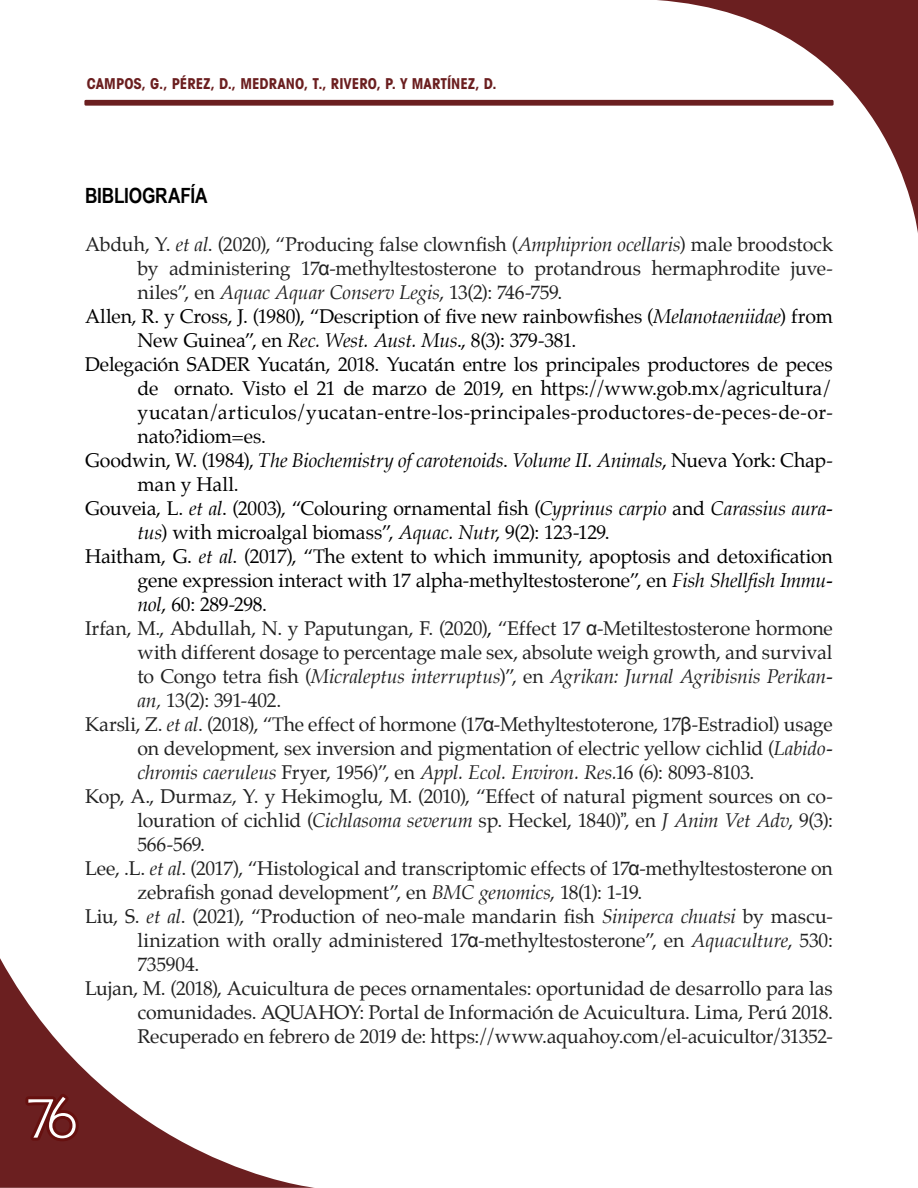
<style>
.page{position:relative;width:918px;height:1188px;background:#fff}
.page>*{position:absolute;margin:0;border:0;box-sizing:border-box;transform-origin:0 0}
.t1{font:60px "Martin Got URWT Ligh";color:#fff}
.t2{font:700 21px "Arial Narrow";letter-spacing:-.01em;color:#000}
.t3{font:19.5px "Palatino";letter-spacing:-.01em;color:#222}
.t4{font:19.5px "Palatino";letter-spacing:-.005em;color:#000}
.t5{font:italic 19.5px "Palatino";letter-spacing:-.005em;color:#222}
.t6{font:italic 19.5px "Palatino";letter-spacing:-.01em;color:#000}
.t7{font:19.5px "Palatino";letter-spacing:.025em;color:#000}
.t8{font:700 condensed 15px "Avant Garde";color:#6b1f20}
.s1{font-style:italic}
.s2{font-family:"Arial"}
.s3{font-style:normal}
.s4{color:#000}
</style>
<div class="page">
<svg style="left:0;top:958px;width:315px;height:230px"></svg>
<div style="left:84px;top:100px;width:750px;height:6px;background:#6b1f20;border-radius:2px"></div>
<svg style="left:22px;top:1088px;width:61px;height:57px;background:#681818"></svg>
<svg style="left:656px;top:0;width:261px;height:227px"></svg>
<svg style="left:917px;top:0;width:1px;height:233px"></svg>
<p class="t8" style="left:87px;top:74px;width:411px">CAMPOS, G., PÉREZ, D., MEDRANO, T., RIVERO, P. Y MARTÍNEZ, D.</p>
<p class="t2" style="left:85px;top:179px;width:124px">BIBLIOGRAFÍA</p>
<p class="t3" style="left:85px;top:228px;width:749px">Abduh, Y. <span class="s1">et al</span>. (2020), “Producing false clownfish (<span class="s1">Amphiprion ocellaris</span>) male broodstock</p>
<p class="t3" style="left:138px;top:252px;width:697px">by administering 17<span class="s2">α</span>-methyltestosterone to protandrous hermaphrodite juve-</p>
<p class="t3" style="left:138px;top:276px;width:426px">niles”, en <span class="s1">Aquac Aquar Conserv Legis</span>, 13(2): 746-759.</p>
<p class="t4" style="left:85px;top:300px;width:749px">Allen, R. y Cross, J. (1980), “Description of five new rainbowfishes (<span class="s1">Melanotaeniidae</span>) from</p>
<p class="t4" style="left:138px;top:324px;width:441px">New Guinea”, en <span class="s1">Rec. West. Aust. Mus</span>., 8(3): 379-381.</p>
<p class="t4" style="left:85px;top:348px;width:749px">Delegación SADER Yucatán, 2018. Yucatán entre los principales productores de peces</p>
<p class="t4" style="left:138px;top:372px;width:697px">de ornato. Visto el 21 de marzo de 2019, en https://www.gob.mx/agricultura/</p>
<p class="t7" style="left:138px;top:396px;width:697px">yucatan/articulos/yucatan-entre-los-principales-productores-de-peces-de-or-</p>
<p class="t4" style="left:138px;top:420px;width:130px">nato?idiom=es.</p>
<p class="t6" style="left:85px;top:444px;width:749px"><span class="s3">Goodwin, W. (1984),</span> The Biochemistry of carotenoids<span class="s3">.</span> Volume II. Animals<span class="s3">, Nueva York: Chap-</span></p>
<p class="t4" style="left:138px;top:468px;width:103px">man y Hall.</p>
<p class="t4" style="left:85px;top:492px;width:749px">Gouveia, L. <span class="s1">et al</span>. (2003), “Colouring ornamental fish (<span class="s1">Cyprinus carpio</span> and <span class="s1">Carassius aura-</span></p>
<p class="t4" style="left:138px;top:516px;width:474px"><span class="s1">tus</span>) with microalgal biomass”, <span class="s1">Aquac. Nutr</span>, 9(2): 123-129.</p>
<p class="t4" style="left:85px;top:540px;width:749px">Haitham, G. <span class="s1">et al</span>. (2017), “The extent to which immunity, apoptosis and detoxification</p>
<p class="t4" style="left:138px;top:564px;width:697px">gene expression interact with 17 alpha-methyltestosterone”, en <span class="s1">Fish Shellfish Immu-</span></p>
<p class="t4" style="left:138px;top:588px;width:131px"><span class="s1">nol</span>, 60: 289-298.</p>
<p class="t3" style="left:85px;top:612px;width:749px">Irfan, M., Abdullah, N. y Paputungan, F. (2020)<span class="s4">,</span> “Effect 17 <span class="s2">α</span>-Metiltestosterone hormone</p>
<p class="t3" style="left:138px;top:636px;width:697px">with different dosage to percentage male sex, absolute weigh growth, and survival</p>
<p class="t5" style="left:138px;top:660px;width:697px"><span class="s3">to Congo tetra fish (</span>Micraleptus interruptus<span class="s3">)”, en</span> Agrikan: Jurnal Agribisnis Perikan-</p>
<p class="t3" style="left:138px;top:684px;width:145px"><span class="s1">an,</span> 13(2): 391-402.</p>
<p class="t3" style="left:85px;top:708px;width:749px">Karsli, Z. <span class="s1">et al</span>. (2018), “The effect of hormone (17<span class="s2">α</span>-Methyltestoterone, 17<span class="s2">β</span>-Estradiol) usage</p>
<p class="t3" style="left:138px;top:732px;width:697px">on development, sex inversion and pigmentation of electric yellow cichlid (<span class="s1">Labido-</span></p>
<p class="t5" style="left:138px;top:756px;width:618px">chromis caeruleus <span class="s3">Fryer, 1956)”, en</span> Appl. Ecol. Environ. Res.<span class="s3">16 (6): 8093-8103.</span></p>
<p class="t3" style="left:85px;top:780px;width:749px">Kop, A., Durmaz, Y. y Hekimoglu, M. (2010), “Effect of natural pigment sources on co-</p>
<p class="t3" style="left:138px;top:804px;width:697px">louration of cichlid (<span class="s1">Cichlasoma severum</span> sp. Heckel, 1840)<span class="s2">”</span>, en <span class="s1">J Anim Vet Adv</span>, 9(3):</p>
<p class="t3" style="left:138px;top:828px;width:69px">566-569.</p>
<p class="t3" style="left:85px;top:852px;width:749px">Lee, .L. <span class="s1">et al</span>. (2017), “Histological and transcriptomic effects of 17<span class="s2">α</span>-methyltestosterone on</p>
<p class="t3" style="left:138px;top:876px;width:506px">zebrafish gonad development”, en <span class="s1">BMC genomics</span>, 18(1): 1-19.</p>
<p class="t3" style="left:85px;top:900px;width:749px">Liu, S. <span class="s1">et al</span>. (2021), “Production of neo-male mandarin fish <span class="s1">Siniperca chuatsi</span> by mascu-</p>
<p class="t3" style="left:138px;top:924px;width:697px">linization with orally administered 17<span class="s2">α</span>-methyltestosterone”, en <span class="s1">Aquaculture</span>, 530:</p>
<p class="t3" style="left:138px;top:948px;width:63px">735904.</p>
<p class="t3" style="left:85px;top:972px;width:749px">Lujan, M. (2018), Acuicultura de peces ornamentales: oportunidad de desarrollo para las</p>
<p class="t3" style="left:138px;top:996px;width:697px">comunidades. AQUAHOY: Portal de Información de Acuicultura. Lima, Perú 2018.</p>
<p class="t3" style="left:138px;top:1020px;width:697px">Recuperado en febrero de 2019 de: https://www.aquahoy.com/el-acuicultor/31352-</p>
<h1 class="t1" style="left:26px;top:1082px;width:54px">76</h1>
</div>
